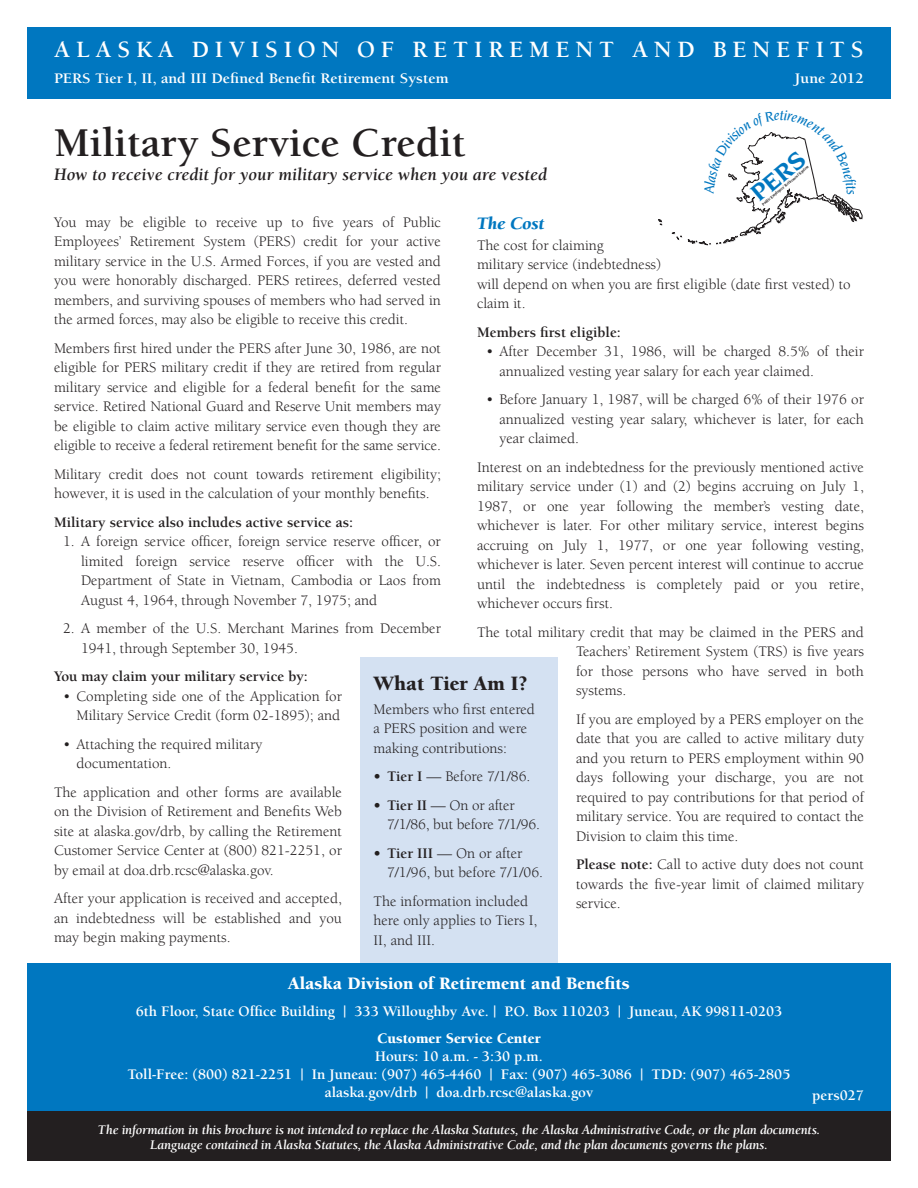
<style>
.page{position:relative;width:918px;height:1188px;background:#fff}
.page>*{position:absolute;margin:0;border:0;box-sizing:border-box;transform-origin:0 0}
.t1{font:700 42px "Berkeley Std";color:#231f20}
.t2{font:700 25.2px "Novarese";color:#0077c0}
.t3{font:700 24px "Berkeley Std";letter-spacing:.24em;color:#fff}
.t4{font:900 21px "Berkeley Std";color:#231f20}
.t5{font:italic 700 18px "Berkeley Std";color:#231f20}
.t6{font:900 18px "Berkeley Std";color:#fff}
.t7{font:italic 900 18px "Berkeley Std";color:#0077c0}
.t8{font:15px/19.5px "Berkeley Std";color:#231f20;text-align:justify}
.t9{font:700 15px/18px "Berkeley Std";color:#fff;text-align:center}
.t10{font:700 15px "Berkeley Std";color:#231f20}
.t11{font:700 15px "Berkeley Std";color:#fff;scale:1.06 1}
.t12{font:900 15px "Berkeley Std";color:#fff}
.t13{font:italic 700 13.5px/15px "Berkeley Std";letter-spacing:-.015em;color:#fff;text-align:center}
.t14{font:italic 700 4.2px "Novarese";color:#231f20;scale:.9 1}
.s1{font-weight:700}
</style>
<div class="page">
<div style="left:27px;top:27px;width:864px;height:72px;background:#0077c0"></div>
<svg style="left:658px;top:219px;width:5px;height:7px"></svg>
<div style="left:27px;top:963px;width:864px;height:153px;background:#0077c0"></div>
<div style="left:360px;top:657px;width:198px;height:306px;background:#d4e1f2"></div>
<div style="left:27px;top:1112px;width:864px;height:49px;background:#231f20"></div>
<svg style="left:672px;top:132px;width:191px;height:114px"></svg>
<h3 class="t3" style="left:54px;top:37px;width:811px">Ala ska Division of Retir ement a nd Benefits</h3>
<p class="t11" style="left:54px;top:70px;width:374px">PERS Tier I, II , and III Defined Benefit Retirement System</p>
<p class="t11" style="left:795px;top:70px;width:67px">June 2012</p>
<h1 class="t1" style="left:54px;top:120px;width:413px">Military Service Credit</h1>
<p class="t5" style="left:54px;top:164px;width:495px">How to receive credit for your military service when you are vested</p>
<p class="t7" style="left:477px;top:214px;width:69px">The Cost</p>
<p class="t8" style="left:477px;top:235px;width:375px;text-align:left">The cost for claiming<br>military service (indebtedness)<br>will depend on when you are first eligible (date first vested) to claim it.</p>
<p class="t10" style="left:477px;top:324px;width:145px">Members first eligible:</p>
<p class="t8" style="left:500px;top:342px;width:366px;text-indent:-14px">• After December 31, 1986, will be charged 8.5% of their annualized vesting year salary for each year claimed.</p>
<p class="t8" style="left:500px;top:390px;width:366px;text-indent:-14px">• Before January 1, 1987, will be charged 6% of their 1976 or annualized vesting year salary, whichever is later, for each year claimed.</p>
<p class="t8" style="left:477px;top:457px;width:389px">Interest on an indebtedness for the previously mentioned active military service under (1) and (2) begins accruing on July 1, 1987, or one year following the member’s vesting date, whichever is later. For other military service, interest begins accruing on July 1, 1977, or one year following vesting, whichever is later. Seven percent interest will continue to accrue until the indebtedness is completely paid or you retire, whichever occurs first.</p>
<p class="t8" style="left:576px;top:622px;width:290px;text-indent:-99px">The total military credit that may be claimed in the PERS and Teachers’ Retirement System (TRS) is five years for those persons who have served in both systems.</p>
<p class="t8" style="left:576px;top:709px;width:290px">If you are employed by a PERS employer on the date that you are called to active military duty and you return to PERS employment within 90 days following your discharge, you are not required to pay contributions for that period of military service. You are required to contact the Division to claim this time.</p>
<p class="t8" style="left:576px;top:855px;width:290px"><span class="s1">Please note:</span> Call to active duty does not count towards the five-year limit of claimed military service.</p>
<h2 class="t2" style="left:745px;top:185px;width:65px;rotate:-40deg">PERS</h2>
<p class="t14" style="left:761px;top:203px;width:68px;rotate:-40deg">Public Employees’ Retirement System</p>
<p class="t8" style="left:54px;top:212px;width:389px">You may be eligible to receive up to five years of Public Employees’ Retirement System (PERS) credit for your active military service in the U.S. Armed Forces, if you are vested and you were honorably discharged. PERS retirees, deferred vested members, and surviving spouses of members who had served in the armed forces, may also be eligible to receive this credit.</p>
<p class="t8" style="left:54px;top:338px;width:389px">Members first hired under the PERS after June 30, 1986, are not eligible for PERS military credit if they are retired from regular military service and eligible for a federal benefit for the same service. Retired National Guard and Reserve Unit members may be eligible to claim active military service even though they are eligible to receive a federal retirement benefit for the same service.</p>
<p class="t8" style="left:54px;top:464px;width:388px">Military credit does not count towards retirement eligibility; however, it is used in the calculation of your monthly benefits.</p>
<p class="t10" style="left:54px;top:514px;width:301px">Military service also includes active service as:</p>
<p class="t8" style="left:81px;top:532px;width:362px;text-indent:-18px">1. A foreign service officer, foreign service reserve officer, or limited foreign service reserve officer with the U.S.<br>Department of State in Vietnam, Cambodia or Laos from August 4, 1964, through November 7, 1975; and</p>
<p class="t8" style="left:81px;top:619px;width:361px;text-indent:-18px">2. A member of the U.S. Merchant Marines from December<br>1941, through September 30, 1945.</p>
<p class="t10" style="left:54px;top:668px;width:255px">You may claim your military service by:</p>
<p class="t8" style="left:63px;top:686px;width:281px;text-align:right">• Completing side one of the Application for<br>Military Service Credit (form 02-1895); and</p>
<p class="t8" style="left:77px;top:734px;width:187px;text-indent:-14px">• Attaching the required military documentation.</p>
<p class="t8" style="left:54px;top:782px;width:290px">The application and other forms are available on the Division of Retirement and Benefits Web site at alaska.gov/drb, by calling the Retirement Customer Service Center at (800) 821-2251, or by email at doa.drb.rcsc@alaska.gov.</p>
<p class="t8" style="left:54px;top:889px;width:289px">After your application is received and accepted, an indebtedness will be established and you may begin making payments.</p>
<h3 class="t4" style="left:374px;top:672px;width:156px">What Tier Am I?</h3>
<p class="t8" style="left:374px;top:700px;width:163px;text-align:left">Members who first entered a PERS position and were making contributions:</p>
<p class="t8" style="left:374px;top:767px;width:158px"><span class="s1">• Tier I</span> — Before 7/1/86.</p>
<p class="t8" style="left:387px;top:796px;width:155px;text-indent:-14px"><span class="s1">• Tier II</span> — On or after<br>7/1/86, but before 7/1/96.</p>
<p class="t8" style="left:387px;top:844px;width:158px;text-indent:-14px"><span class="s1">• Tier III</span> — On or after<br>7/1/96, but before 7/1/06.</p>
<p class="t8" style="left:374px;top:892px;width:165px;text-align:left">The information included here only applies to Tiers I,<br>II, and III.</p>
<p class="t6" style="left:288px;top:974px;width:343px">Alaska Division of Retirement and Benefits</p>
<p class="t9" style="left:136px;top:1003px;width:648px">6th Floor, State Office Building | 333 Willoughby Ave. | P.O. Box 110203 | Juneau, AK 99811-0203</p>
<p class="t12" style="left:377px;top:1031px;width:165px">Customer Service Center</p>
<p class="t9" style="left:128px;top:1048px;width:664px">Hours: 10 a.m. - 3:30 p.m.<br>Toll-Free: (800) 821-2251 | In Juneau: (907) 465-4460 | Fax: (907) 465-3086 | TDD: (907) 465-2805 alaska.gov/drb | doa.drb.rcsc@alaska.gov</p>
<p class="t9" style="left:812px;top:1086px;width:53px">pers027</p>
<p class="t13" style="left:98px;top:1122px;width:724px">The information in this brochure is not intended to replace the Alaska Statutes, the Alaska Administrative Code, or the plan documents.<br>Language contained in Alaska Statutes, the Alaska Administrative Code, and the plan documents governs the plans.</p>
</div>
